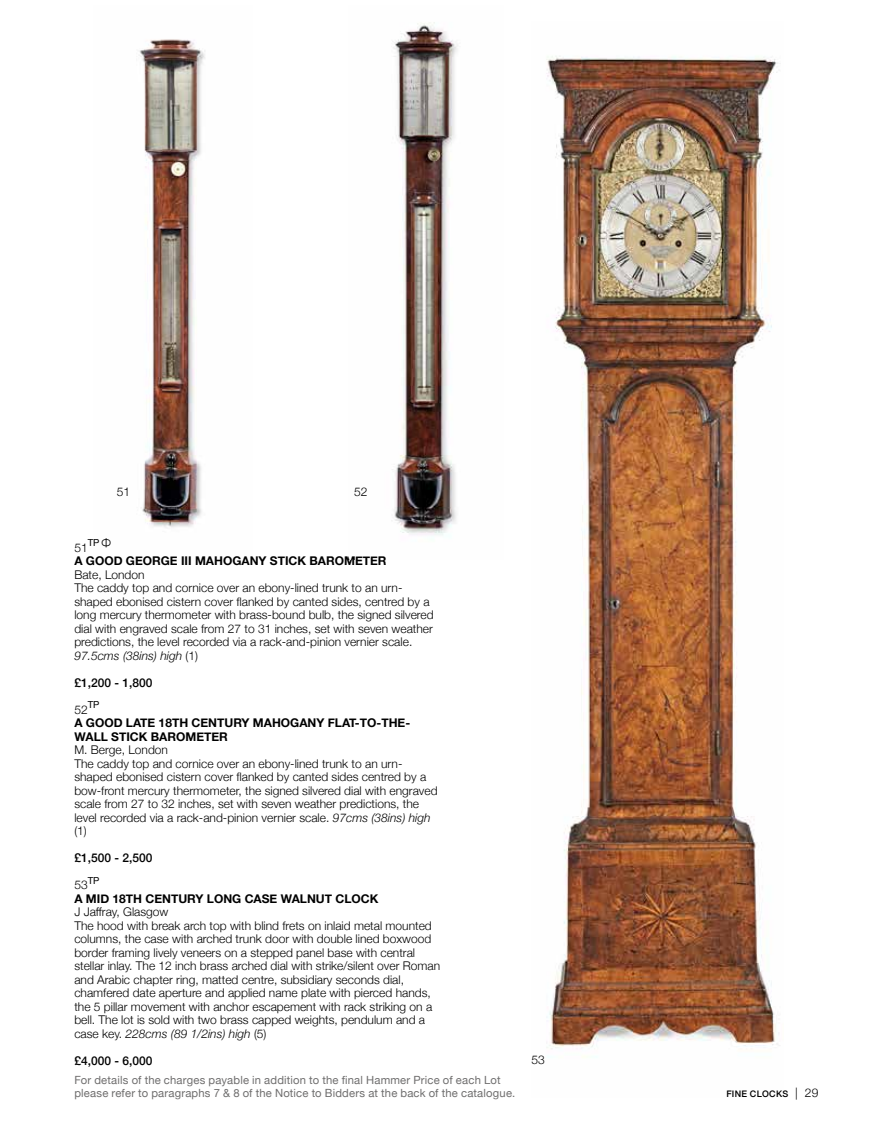
<style>
.page{position:relative;width:893px;height:1127px;background:#fff}
.page>*{position:absolute;margin:0;border:0;box-sizing:border-box;transform-origin:0 0}
.t1{font:300 12px/13.5px "Helvetica Neue";color:#000}
.t2{font:700 12px/13.5px "Helvetica Neue";color:#000}
.t3{font:500 12px "Helvetica Neue";color:#000}
.t4{font:11.25px/12.8px "Helvetica Neue";letter-spacing:.015em;color:#6f6e6e}
.t5{font:9.6px "Helvetica Neue";color:#000}
.t6{font:500 9px "Helvetica Neue";letter-spacing:.035em;color:#000}
.s1{font-weight:300;font-size:12px}
.s2{font-style:italic}
</style>
<div class="page">
<img style="left:139px;top:39px;width:66px;height:489px">
<img style="left:392px;top:22px;width:66px;height:513px">
<img style="left:546px;top:56px;width:234px;height:1002px">
<p class="t1" style="left:117px;top:484px;width:15px">51</p>
<p class="t1" style="left:354px;top:484px;width:15px">52</p>
<p class="t5" style="left:88px;top:536px;width:25px">TP<span class="s1">Ф</span></p>
<p class="t2" style="left:74px;top:554px;width:314px">A GOOD GEORGE III MAHOGANY STICK BAROMETER</p>
<p class="t1" style="left:74px;top:567px;width:361px">Bate, London<br>The caddy top and cornice over an ebony-lined trunk to an urn&shy;shaped ebonised cistern cover flanked by canted sides, centred by a long mercury thermometer with brass-bound bulb, the signed silvered dial with engraved scale from 27 to 31 inches, set with seven weather predictions, the level recorded via a rack-and-pinion vernier scale.<br><span class="s2">97.5cms (38ins) high</span> (1)</p>
<p class="t3" style="left:74px;top:673px;width:80px">£1,200 - 1,800</p>
<p class="t1" style="left:74px;top:702px;width:15px">52</p>
<p class="t1" style="left:74px;top:540px;width:15px">51</p>
<p class="t5" style="left:88px;top:698px;width:13px">TP</p>
<p class="t2" style="left:74px;top:716px;width:337px">A GOOD LATE 18TH CENTURY MAHOGANY FLAT-TO-THE-<br>WALL STICK BAROMETER</p>
<p class="t1" style="left:74px;top:742px;width:365px">M. Berge, London<br>The caddy top and cornice over an ebony-lined trunk to an urn&shy;shaped ebonised cistern cover flanked by canted sides centred by a bow-front mercury thermometer, the signed silvered dial with engraved scale from 27 to 32 inches, set with seven weather predictions, the level recorded via a rack-and-pinion vernier scale. <span class="s2">97cms (38ins) high </span>(1)</p>
<p class="t3" style="left:74px;top:848px;width:80px">£1,500 - 2,500</p>
<p class="t1" style="left:74px;top:877px;width:15px">53</p>
<p class="t5" style="left:88px;top:873px;width:13px">TP</p>
<p class="t2" style="left:74px;top:892px;width:305px">A MID 18TH CENTURY LONG CASE WALNUT CLOCK</p>
<p class="t1" style="left:74px;top:904px;width:367px">J Jaffray, Glasgow<br>The hood with break arch top with blind frets on inlaid metal mounted columns, the case with arched trunk door with double lined boxwood border framing lively veneers on a stepped panel base with central stellar inlay. The 12 inch brass arched dial with strike/silent over Roman and Arabic chapter ring, matted centre, subsidiary seconds dial, chamfered date aperture and applied name plate with pierced hands, the 5 pillar movement with anchor escapement with rack striking on a bell. The lot is sold with two brass capped weights, pendulum and a case key. <span class="s2">228cms (89 1/2ins) high</span> (5)</p>
<p class="t3" style="left:74px;top:1051px;width:80px">£4,000 - 6,000</p>
<p class="t4" style="left:74px;top:1075px;width:442px">For details of the charges payable in addition to the final Hammer Price of each Lot please refer to paragraphs 7 &amp; 8 of the Notice to Bidders at the back of the catalogue.</p>
<p class="t1" style="left:531px;top:1052px;width:15px">53</p>
<p class="t6" style="left:726px;top:1087px;width:94px">FINE CLOCKS <span class="s1">| 29</span></p>
</div>
